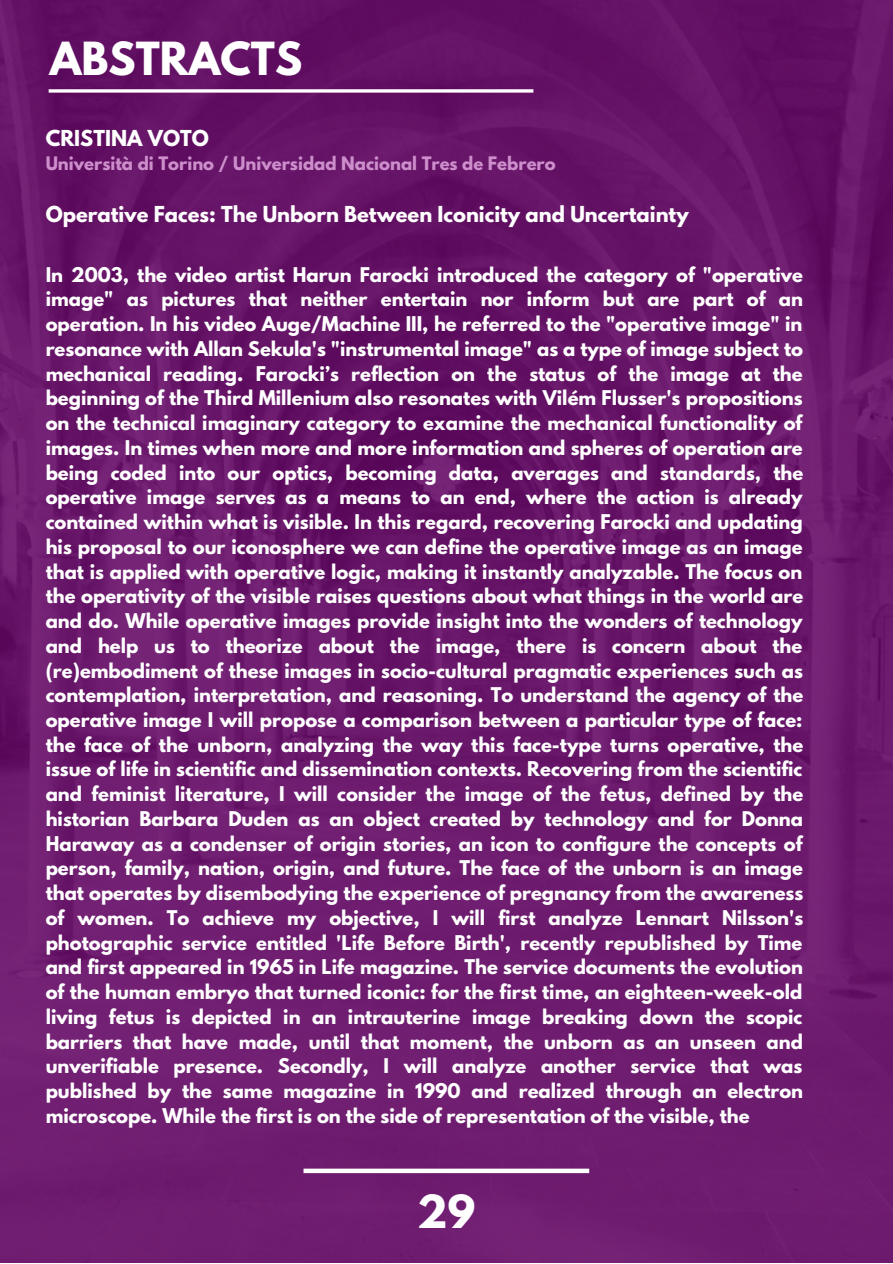
<style>
.page{position:relative;width:893px;height:1264px;background:#fff}
.page>*{position:absolute;margin:0;border:0;box-sizing:border-box;transform-origin:0 0}
.t1{font:700 40.35px "League Spartan";color:#fff}
.t2{font:700 19.5px "League Spartan";color:#fff}
.t3{font:700 18px/24.8px "League Spartan";color:#fff;text-align:justify}
.t4{font:700 16.5px "League Spartan";color:#cd8ecc}
</style>
<div class="page">
<img style="left:0;top:0;width:892px;height:1262px">
<svg style="left:49px;top:89px;width:484px;height:4px"></svg>
<div style="left:303px;top:1168px;width:286px;height:5px;background:#fff"></div>
<h1 class="t1" style="left:50px;top:39px;width:254px">ABSTRACTS</h1>
<p class="t2" style="left:46px;top:128px;width:165px">CRISTINA VOTO</p>
<p class="t4" style="left:46px;top:155px;width:511px">Università di Torino / Universidad Nacional Tres de Febrero</p>
<p class="t2" style="left:46px;top:205px;width:644px">Operative Faces: The Unborn Between Iconicity and Uncertainty</p>
<p class="t3" style="left:46px;top:264px;width:759px">In 2003, the video artist Harun Farocki introduced the category of "operative image" as pictures that neither entertain nor inform but are part of an operation. In his video Auge/Machine III, he referred to the "operative image" in resonance with Allan Sekula's "instrumental image" as a type of image subject to mechanical reading. Farocki’s reflection on the status of the image at the beginning of the Third Millenium also resonates with Vilém Flusser's propositions on the technical imaginary category to examine the mechanical functionality of images. In times when more and more information and spheres of operation are being coded into our optics, becoming data, averages and standards, the operative image serves as a means to an end, where the action is already contained within what is visible. In this regard, recovering Farocki and updating his proposal to our iconosphere we can define the operative image as an image that is applied with operative logic, making it instantly analyzable. The focus on the operativity of the visible raises questions about what things in the world are and do. While operative images provide insight into the wonders of technology and help us to theorize about the image, there is concern about the (re)embodiment of these images in socio-cultural pragmatic experiences such as contemplation, interpretation, and reasoning. To understand the agency of the operative image I will propose a comparison between a particular type of face: the face of the unborn, analyzing the way this face-type turns operative, the issue of life in scientific and dissemination contexts. Recovering from the scientific and feminist literature, I will consider the image of the fetus, defined by the historian Barbara Duden as an object created by technology and for Donna Haraway as a condenser of origin stories, an icon to configure the concepts of person, family, nation, origin, and future. The face of the unborn is an image that operates by disembodying the experience of pregnancy from the awareness of women. To achieve my objective, I will first analyze Lennart Nilsson's photographic service entitled 'Life Before Birth', recently republished by Time and first appeared in 1965 in Life magazine. The service documents the evolution of the human embryo that turned iconic: for the first time, an eighteen-week-old living fetus is depicted in an intrauterine image breaking down the scopic barriers that have made, until that moment, the unborn as an unseen and unverifiable presence. Secondly, I will analyze another service that was published by the same magazine in 1990 and realized through an electron microscope. While the first is on the side of representation of the visible, the</p>
<h1 class="t1" style="left:417px;top:1191px;width:60px">29</h1>
</div>
